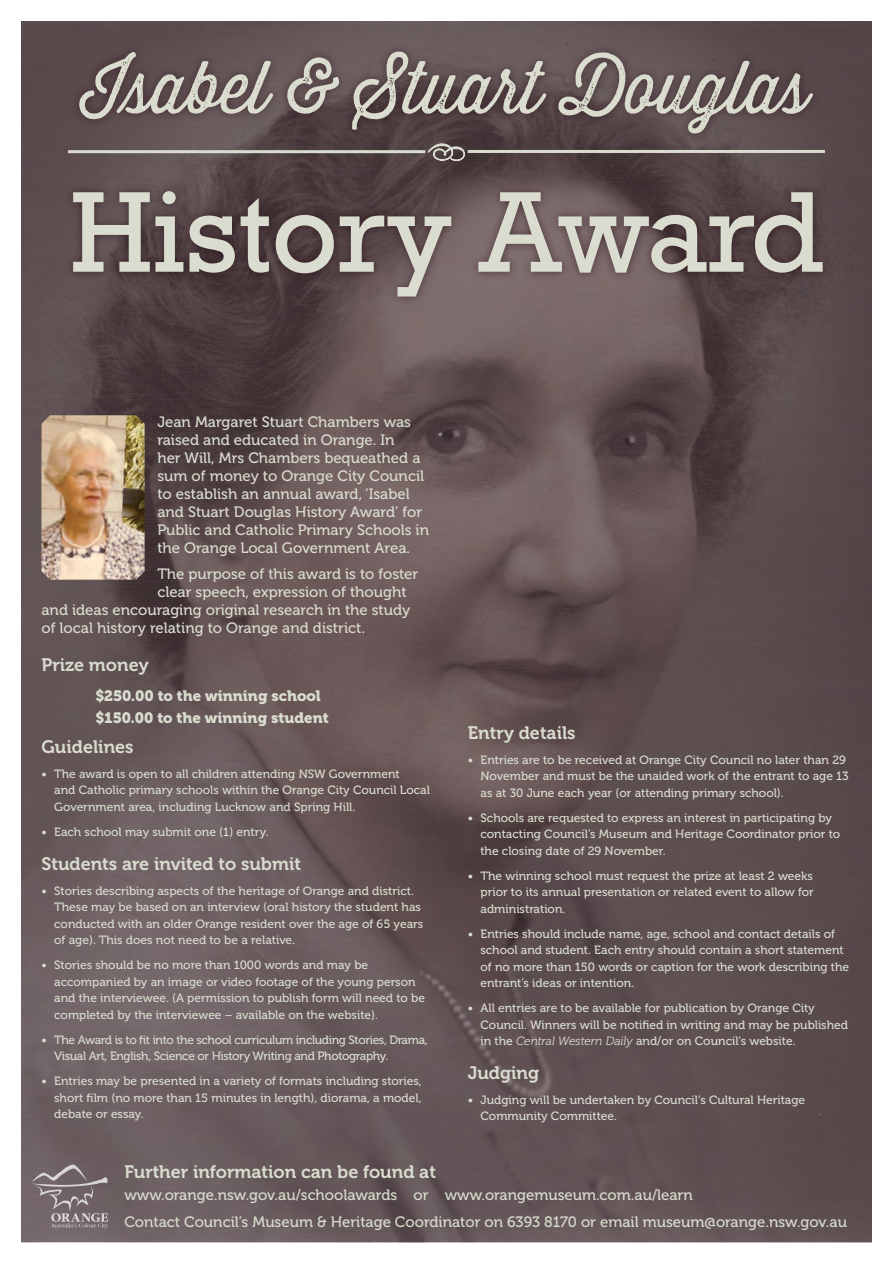
<style>
.page{position:relative;width:893px;height:1263px;background:#fff}
.page>*{position:absolute;margin:0;border:0;box-sizing:border-box;transform-origin:0 0}
.t1{font:117px "Rockwell";letter-spacing:-.01em;color:#d9dcce}
.t2{font:72px "Thirsty Rough Lt One";color:#d9dcce}
.Heading_3{font:18px "Museo 700";color:#d9dcce}
.body{font:15px/18px "Museo 500";color:#d9dcce}
.t3{font:15px "Museo 900";color:#d9dcce}
.bullet_list{font:12px/16.5px "Museo 500";color:#d9dcce}
.bullet_list-2{font:12px/16.5px "Museo 500";letter-spacing:-.03em;color:#d9dcce}
.s1{font-family:"Museo 300";font-style:italic}
</style>
<div class="page">
<img style="left:21px;top:21px;width:851px;height:1221px">
<img style="left:41px;top:415px;width:104px;height:165px">
<div style="left:63px;top:42px;width:769px;height:264px;background:#23030f;opacity:.54"></div>
<hr style="left:68px;top:150px;width:357px;height:3px;background:#d9dcce">
<hr style="left:468px;top:150px;width:357px;height:3px;background:#d9dcce">
<svg style="left:428px;top:143px;width:38px;height:19px"></svg>
<svg style="left:31px;top:1164px;width:77px;height:65px;background:#807577"></svg>
<p class="t2" style="left:84px;top:36px;width:727px">Isabel &amp; Stuart Douglas</p>
<p class="t1" style="left:70px;top:165px;width:754px">History Award</p>
<p class="body" style="left:157px;top:413px;width:273px">Jean Margaret Stuart Chambers was raised and educated in Orange. In<br>her Will, Mrs Chambers bequeathed a sum of money to Orange City Council to establish an annual award, ‘Isabel and Stuart Douglas History Award’ for Public and Catholic Primary Schools in the Orange Local Government Area.</p>
<p class="body" style="left:157px;top:565px;width:262px">The purpose of this award is to foster</p>
<p class="body" style="left:157px;top:583px;width:251px">clear speech, expression of thought</p>
<p class="body" style="left:41px;top:601px;width:371px">and ideas encouraging original research in the study</p>
<p class="body" style="left:41px;top:619px;width:325px">of local history relating to Orange and district.</p>
<p class="Heading_3" style="left:41px;top:655px;width:109px">Prize money</p>
<p class="t3" style="left:95px;top:687px;width:227px">$250.00 to the winning school</p>
<p class="t3" style="left:95px;top:709px;width:235px">$150.00 to the winning student</p>
<p class="Heading_3" style="left:41px;top:737px;width:94px">Guidelines</p>
<p class="bullet_list" style="left:54px;top:766px;width:377px;text-indent:-13px">• The award is open to all children attending NSW Government<br>and Catholic primary schools within the Orange City Council Local<br>Government area, including Lucknow and Spring Hill.</p>
<p class="bullet_list" style="left:41px;top:824px;width:229px">• Each school may submit one (1) entry.</p>
<p class="Heading_3" style="left:41px;top:853px;width:261px">Students are invited to submit</p>
<p class="bullet_list" style="left:54px;top:882px;width:371px;text-indent:-13px">• Stories describing aspects of the heritage of Orange and district.<br>These may be based on an interview (oral history the student has conducted with an older Orange resident over the age of 65 years of age). This does not need to be a relative.</p>
<p class="bullet_list" style="left:54px;top:957px;width:372px;text-indent:-13px">• Stories should be no more than 1000 words and may be accompanied by an image or video footage of the young person and the interviewee. (A permission to publish form will need to be completed by the interviewee – available on the website).</p>
<p class="bullet_list-2" style="left:54px;top:1031px;width:375px;text-indent:-13px">• The Award is to fit into the school curriculum including Stories, Drama,<br>Visual Art, English, Science or History Writing and Photography.</p>
<p class="bullet_list" style="left:54px;top:1073px;width:369px;text-align:justify;text-indent:-13px">• Entries may be presented in a variety of formats including stories, short film (no more than 15 minutes in length), diorama, a model, debate or essay.</p>
<p class="Heading_3" style="left:468px;top:722px;width:109px">Entry details</p>
<p class="bullet_list" style="left:480px;top:751px;width:370px;text-indent:-13px">• Entries are to be received at Orange City Council no later than 29<br>November and must be the unaided work of the entrant to age 13 as at 30 June each year (or attending primary school).</p>
<p class="bullet_list" style="left:480px;top:809px;width:361px;text-indent:-13px">• Schools are requested to express an interest in participating by contacting Council’s Museum and Heritage Coordinator prior to the closing date of 29 November.</p>
<p class="bullet_list" style="left:480px;top:867px;width:335px;text-align:justify;text-indent:-13px">• The winning school must request the prize at least 2 weeks prior to its annual presentation or related event to allow for administration.</p>
<p class="bullet_list" style="left:480px;top:925px;width:370px;text-indent:-13px">• Entries should include name, age, school and contact details of school and student. Each entry should contain a short statement of no more than 150 words or caption for the work describing the entrant’s ideas or intention.</p>
<p class="bullet_list" style="left:480px;top:1000px;width:369px;text-indent:-13px">• All entries are to be available for publication by Orange City<br>Council. Winners will be notified in writing and may be published in the <span class="s1">Central Western Daily</span> and/or on Council’s website.</p>
<p class="Heading_3" style="left:468px;top:1063px;width:73px">Judging</p>
<p class="bullet_list" style="left:480px;top:1092px;width:326px;text-indent:-13px">• Judging will be undertaken by Council’s Cultural Heritage<br>Community Committee.</p>
<p class="Heading_3" style="left:124px;top:1162px;width:313px">Further information can be found at</p>
<p class="body" style="left:124px;top:1186px;width:570px">www.orange.nsw.gov.au/schoolawards or www.orangemuseum.com.au/learn</p>
<p class="body" style="left:124px;top:1213px;width:724px">Contact Council’s Museum &amp; Heritage Coordinator on 6393 8170 or email museum@orange.nsw.gov.au</p>
</div>
